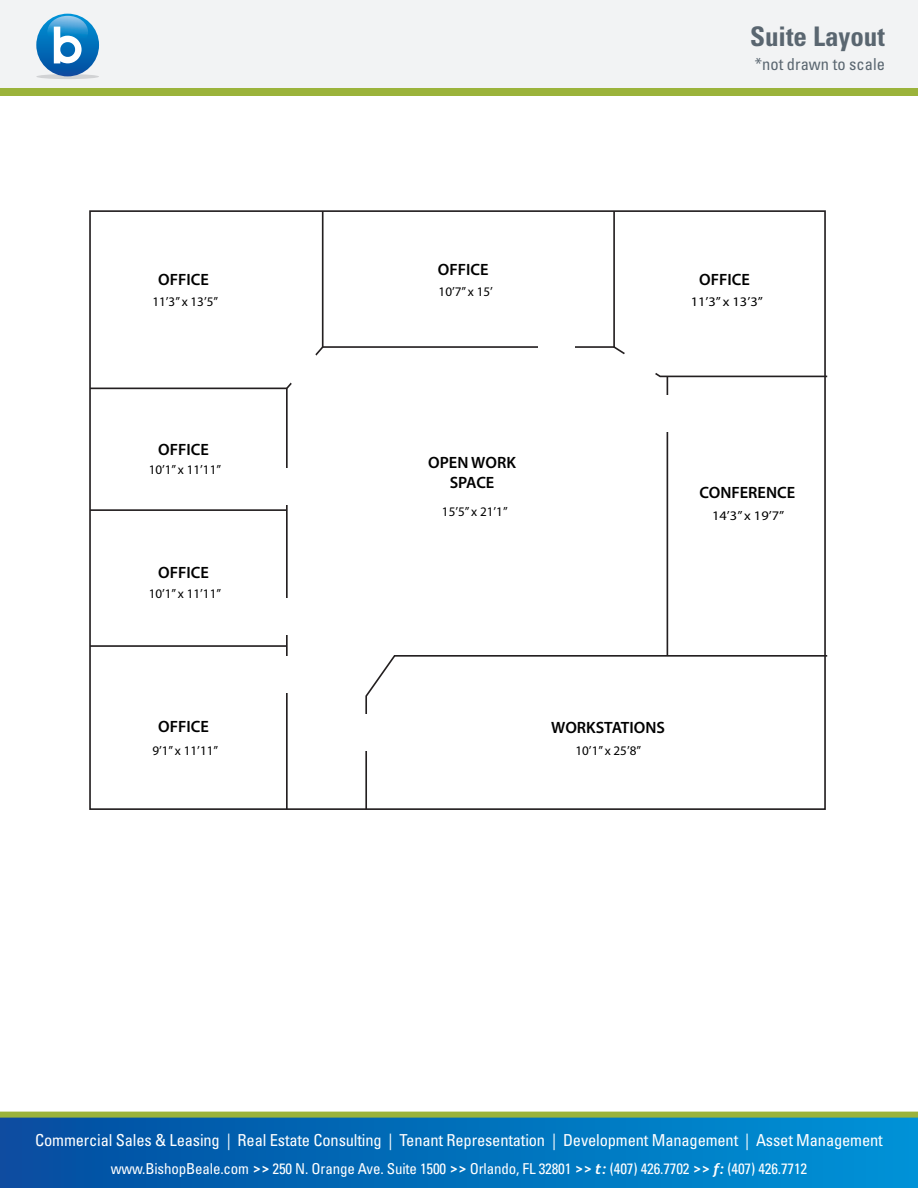
<style>
.page{position:relative;width:918px;height:1188px;background:#fff}
.page>*{position:absolute;margin:0;border:0;box-sizing:border-box;transform-origin:0 0}
.t1{font:700 condensed 27px "Univers LT Std";color:#5a6670}
.t2{font:condensed 16.5px "Univers LT Std";letter-spacing:-.01em;color:#fff}
.t3{font:condensed 16.5px "Univers LT Std";color:#5a6670}
.t4{font:600 16.35px/19.6px "Myriad Pro";color:#000;text-align:center}
.t5{font:condensed 15px "Univers LT Std";letter-spacing:-.01em;color:#fff}
.t6{font:13.2px "Myriad Pro";color:#000}
.t7{font:13.2px "Myriad Pro";color:#000;scale:1.1 1}
.s1{font-family:"Trebuchet MS";font-weight:700;font-stretch:normal}
.s2{font-family:"Trebuchet";font-weight:700;font-style:italic;font-stretch:normal}
</style>
<div class="page">
<div style="left:0;top:1118px;width:918px;height:70px;background:linear-gradient(to right,#044c9f,#0093d6)"></div>
<div style="left:0;top:1112px;width:918px;height:6px;background:#9bb33b"></div>
<div style="left:0;top:0;width:918px;height:88px;background:#f2f3f4"></div>
<div style="left:36px;top:74px;width:63px;height:5px;background:#d1d2d4;border-radius:50%"></div>
<svg style="left:36px;top:14px;width:63px;height:62px"></svg>
<img style="left:47px;top:16px;width:41px;height:32px">
<svg style="left:54px;top:27px;width:28px;height:36px"></svg>
<div style="left:0;top:88px;width:918px;height:7px;background:#9bb33b"></div>
<svg style="left:285px;top:345px;width:327px;height:465px"></svg>
<hr style="left:322px;top:211px;width:2px;height:136px;background:#231f20">
<hr style="left:90px;top:388px;width:197px;height:1px;background:#231f20">
<hr style="left:90px;top:509px;width:197px;height:2px;background:#231f20">
<hr style="left:90px;top:645px;width:197px;height:2px;background:#231f20">
<svg style="left:365px;top:654px;width:463px;height:156px"></svg>
<hr style="left:667px;top:376px;width:1px;height:280px;background:#231f20">
<div style="left:281px;top:468px;width:12px;height:37px;background:#fff"></div>
<div style="left:281px;top:598px;width:12px;height:37px;background:#fff"></div>
<div style="left:281px;top:656px;width:12px;height:37px;background:#fff"></div>
<div style="left:360px;top:714px;width:12px;height:37px;background:#fff"></div>
<div style="left:538px;top:341px;width:37px;height:12px;background:#fff"></div>
<svg style="left:612px;top:210px;width:216px;height:169px"></svg>
<div style="left:661px;top:395px;width:12px;height:37px;background:#fff"></div>
<svg style="left:286px;top:353px;width:36px;height:33px"></svg>
<p class="t4" style="left:158px;top:269px;width:52px">OFFICE</p>
<p class="t6" style="left:152px;top:294px;width:67px">11’3” x 13’5”</p>
<p class="t4" style="left:158px;top:439px;width:52px">OFFICE</p>
<p class="t6" style="left:149px;top:461px;width:74px">10’1” x 11’11”</p>
<p class="t4" style="left:158px;top:562px;width:52px">OFFICE</p>
<p class="t6" style="left:149px;top:585px;width:74px">10’1” x 11’11”</p>
<p class="t4" style="left:158px;top:717px;width:52px">OFFICE</p>
<p class="t6" style="left:152px;top:743px;width:67px">9’1” x 11’11”</p>
<p class="t4" style="left:438px;top:259px;width:52px">OFFICE</p>
<p class="t6" style="left:439px;top:283px;width:56px">10’7” x 15’</p>
<p class="t4" style="left:428px;top:453px;width:89px">OPEN WORK<br>SPACE</p>
<p class="t6" style="left:442px;top:504px;width:67px">15’5” x 21’1”</p>
<p class="t1" style="left:750px;top:19px;width:137px">Suite Layout</p>
<p class="t3" style="left:755px;top:53px;width:132px">*not drawn to scale</p>
<p class="t4" style="left:699px;top:269px;width:52px">OFFICE</p>
<p class="t7" style="left:691px;top:294px;width:67px">11’3” x 13’3”</p>
<p class="t4" style="left:700px;top:482px;width:97px">CONFERENCE</p>
<p class="t7" style="left:712px;top:507px;width:67px">14’3” x 19’7”</p>
<p class="t4" style="left:551px;top:717px;width:115px">WORKSTATIONS</p>
<p class="t6" style="left:575px;top:743px;width:67px">10’1” x 25’8”</p>
<p class="t2" style="left:35px;top:1130px;width:849px">Commercial Sales &amp; Leasing | Real Estate Consulting | Tenant Representation | Development Management | Asset Management</p>
<p class="t5" style="left:111px;top:1159px;width:698px">www.BishopBeale.com <span class="s1">&gt;&gt;</span> 250 N. Orange Ave. Suite 1500 <span class="s1">&gt;&gt;</span> Orlando, FL 32801 <span class="s1">&gt;&gt;</span> <span class="s2">t:</span> (407) 426.7702 <span class="s1">&gt;&gt;</span> <span class="s2">f:</span> (407) 426.7712</p>
</div>
